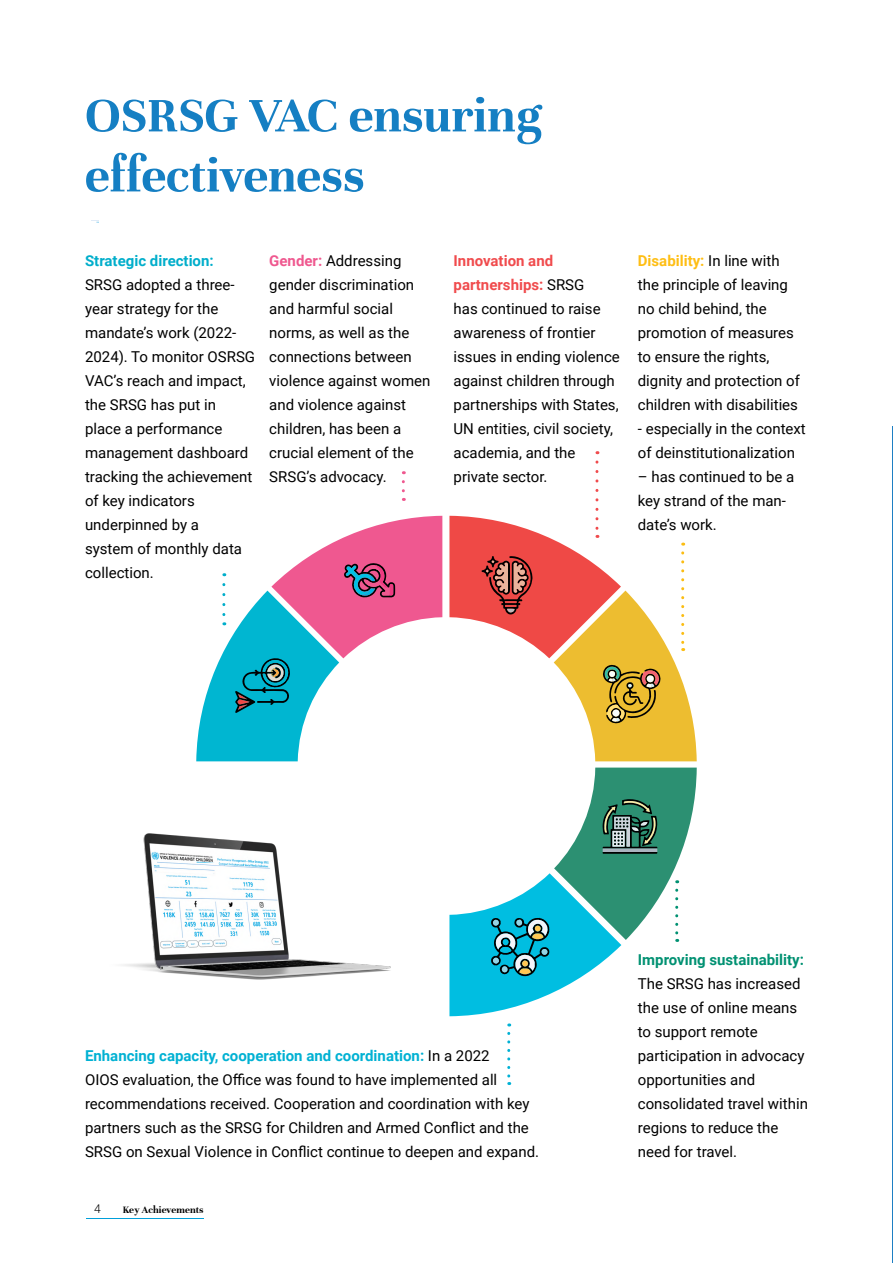
<style>
.page{position:relative;width:893px;height:1263px;background:#fff}
.page>*{position:absolute;margin:0;border:0;box-sizing:border-box;transform-origin:0 0}
.t1{font:700 52.5px/60px "Unna";color:#157fc3}
.t2{font:15px/24px "Roboto";color:#000}
.t3{font:700 15px "Roboto";color:#009172}
.t4{font:700 15px "Roboto";color:#00aecb}
.t5{font:300 12px "Roboto";color:#000}
.t6{font:700 10.5px "Unna";letter-spacing:.01em;color:#000}
.s1{font-weight:700;color:#ef588f}
.s2{font-weight:700;color:#febe14}
.s3{font-weight:700;color:#f04b4d}
.s4{font-weight:700;color:#00b1d3}
</style>
<div class="page">
<hr style="left:86px;top:1218px;width:118px;height:1px;background:#009fda">
<svg style="left:507px;top:1033px;width:3px;height:52px"></svg>
<img style="left:123px;top:761px;width:268px;height:219px">
<svg style="left:196px;top:516px;width:246px;height:245px"></svg>
<svg style="left:402px;top:482px;width:3px;height:19px"></svg>
<svg style="left:449px;top:462px;width:248px;height:299px"></svg>
<svg style="left:449px;top:767px;width:248px;height:249px"></svg>
<h1 class="t1" style="left:85px;top:85px;width:459px">OSRSG VAC ensuring effectiveness</h1>
<p class="t4" style="left:85px;top:251px;width:130px">Strategic direction:</p>
<p class="t2" style="left:85px;top:272px;width:172px">SRSG adopted a three&shy;year strategy for the mandate’s work (2022-<br>2024). To monitor OSRSG<br>VAC’s reach and impact, the SRSG has put in place a performance management dashboard tracking the achievement of key indicators underpinned by a<br>system of monthly data collection.</p>
<p class="t2" style="left:269px;top:248px;width:163px"><span class="s1">Gender:</span> Addressing gender discrimination and harmful social norms, as well as the connections between violence against women and violence against children, has been a crucial element of the<br>SRSG’s advocacy.</p>
<p class="t2" style="left:638px;top:248px;width:164px"><span class="s2">Disability:</span> In line with the principle of leaving no child behind, the promotion of measures to ensure the rights, dignity and protection of children with disabilities</p>
<p class="t2" style="left:454px;top:248px;width:168px"><span class="s3">Innovation and partnerships:</span> SRSG<br>has continued to raise awareness of frontier issues in ending violence against children through partnerships with States,<br>UN entities, civil society, academia, and the private sector.</p>
<p class="t2" style="left:638px;top:416px;width:170px">- especially in the context of deinstitutionalization</p>
<p class="t2" style="left:638px;top:464px;width:158px">– has continued to be a key strand of the man&shy;date’s work.</p>
<p class="t2" style="left:85px;top:1043px;width:455px"><span class="s4">Enhancing capacity, cooperation and coordination:</span> In a 2022<br>OIOS evaluation, the Office was found to have implemented all recommendations received. Cooperation and coordination with key partners such as the SRSG for Children and Armed Conflict and the SRSG on Sexual Violence in Conflict continue to deepen and expand.</p>
<p class="t5" style="left:94px;top:1200px;width:8px">4</p>
<p class="t6" style="left:123px;top:1203px;width:82px">Key Achievements</p>
<p class="t3" style="left:638px;top:949px;width:168px">Improving sustainability:</p>
<p class="t2" style="left:638px;top:971px;width:172px">The SRSG has increased the use of online means to support remote participation in advocacy opportunities and consolidated travel within regions to reduce the need for travel.</p>
</div>
